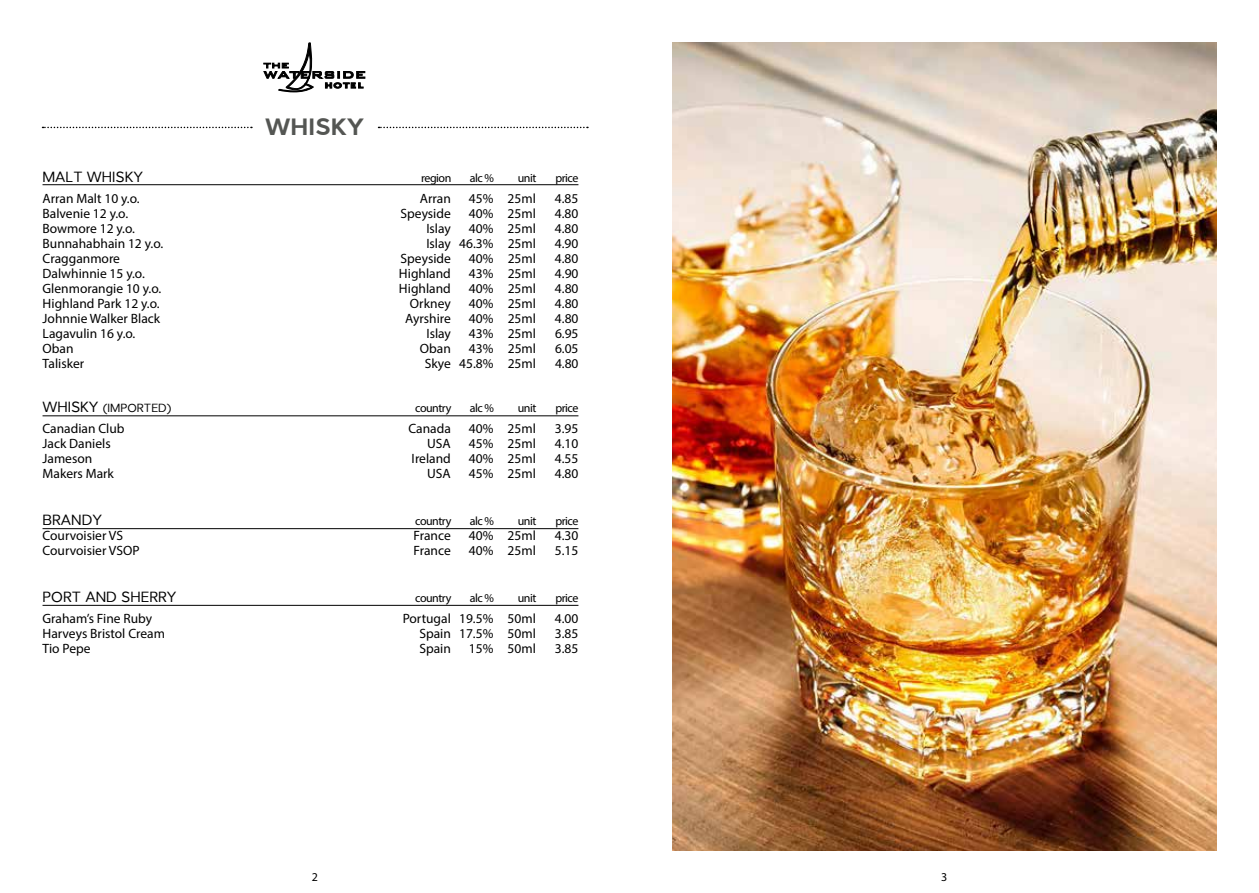
<style>
.page{position:relative;width:1259px;height:893px;background:#fff}
.page>*{position:absolute;margin:0;border:0;box-sizing:border-box;transform-origin:0 0}
.t1{font:700 24px "Larke Neue";color:#545653}
.t2{font:15px "Larke Neue";color:#000}
.t3{font:13.5px "Myriad Pro";color:#000}
.t4{font:12px "Myriad Pro";letter-spacing:-.04em;color:#000}
.t5{font:12px "Larke Neue";color:#000}
.s1{font-size:15px}
</style>
<div class="page">
<svg style="left:264px;top:43px;width:101px;height:49px"></svg>
<svg style="left:43px;top:127px;width:209px;height:1px"></svg>
<svg style="left:378px;top:127px;width:210px;height:1px"></svg>
<hr style="left:43px;top:184px;width:535px;height:1px;background:#000">
<hr style="left:43px;top:415px;width:535px;height:1px;background:#000">
<hr style="left:43px;top:528px;width:535px;height:1px;background:#000">
<hr style="left:43px;top:605px;width:535px;height:1px;background:#000">
<img style="left:672px;top:43px;width:544px;height:807px">
<h1 class="t1" style="left:265px;top:112px;width:101px">WHISKY</h1>
<p class="t2" style="left:43px;top:167px;width:102px">MALT WHISKY</p>
<p class="t4" style="left:421px;top:170px;width:32px">region</p>
<p class="t4" style="left:470px;top:170px;width:26px">alc %</p>
<p class="t4" style="left:518px;top:170px;width:20px">unit</p>
<p class="t4" style="left:555px;top:170px;width:25px">price</p>
<p class="t3" style="left:43px;top:190px;width:99px">Arran Malt 10 y.o.</p>
<p class="t3" style="left:420px;top:190px;width:33px">Arran</p>
<p class="t3" style="left:469px;top:190px;width:69px">45% 25ml</p>
<p class="t3" style="left:555px;top:190px;width:25px">4.85</p>
<p class="t3" style="left:43px;top:205px;width:87px">Balvenie 12 y.o.</p>
<p class="t3" style="left:400px;top:205px;width:52px">Speyside</p>
<p class="t3" style="left:469px;top:205px;width:69px">40% 25ml</p>
<p class="t3" style="left:555px;top:205px;width:25px">4.80</p>
<p class="t3" style="left:43px;top:220px;width:94px">Bowmore 12 y.o.</p>
<p class="t3" style="left:426px;top:220px;width:26px">Islay</p>
<p class="t3" style="left:469px;top:220px;width:69px">40% 25ml</p>
<p class="t3" style="left:555px;top:220px;width:25px">4.80</p>
<p class="t3" style="left:43px;top:235px;width:122px">Bunnahabhain 12 y.o.</p>
<p class="t3" style="left:426px;top:235px;width:111px">Islay 46.3% 25ml</p>
<p class="t3" style="left:555px;top:235px;width:25px">4.90</p>
<p class="t3" style="left:43px;top:250px;width:79px">Cragganmore</p>
<p class="t3" style="left:400px;top:250px;width:52px">Speyside</p>
<p class="t3" style="left:469px;top:250px;width:69px">40% 25ml</p>
<p class="t3" style="left:555px;top:250px;width:25px">4.80</p>
<p class="t3" style="left:43px;top:265px;width:104px">Dalwhinnie 15 y.o.</p>
<p class="t3" style="left:399px;top:265px;width:53px">Highland</p>
<p class="t3" style="left:469px;top:265px;width:69px">43% 25ml</p>
<p class="t3" style="left:555px;top:265px;width:25px">4.90</p>
<p class="t3" style="left:43px;top:280px;width:120px">Glenmorangie 10 y.o.</p>
<p class="t3" style="left:399px;top:280px;width:53px">Highland</p>
<p class="t3" style="left:469px;top:280px;width:69px">40% 25ml</p>
<p class="t3" style="left:555px;top:280px;width:25px">4.80</p>
<p class="t3" style="left:43px;top:295px;width:119px">Highland Park 12 y.o.</p>
<p class="t3" style="left:410px;top:295px;width:42px">Orkney</p>
<p class="t3" style="left:469px;top:295px;width:69px">40% 25ml</p>
<p class="t3" style="left:555px;top:295px;width:25px">4.80</p>
<p class="t3" style="left:43px;top:310px;width:119px">Johnnie Walker Black</p>
<p class="t3" style="left:405px;top:310px;width:47px">Ayrshire</p>
<p class="t3" style="left:469px;top:310px;width:69px">40% 25ml</p>
<p class="t3" style="left:555px;top:310px;width:25px">4.80</p>
<p class="t3" style="left:43px;top:325px;width:94px">Lagavulin 16 y.o.</p>
<p class="t3" style="left:426px;top:325px;width:26px">Islay</p>
<p class="t3" style="left:469px;top:325px;width:69px">43% 25ml</p>
<p class="t3" style="left:555px;top:325px;width:25px">6.95</p>
<p class="t3" style="left:43px;top:340px;width:32px">Oban</p>
<p class="t3" style="left:420px;top:340px;width:32px">Oban</p>
<p class="t3" style="left:469px;top:340px;width:69px">43% 25ml</p>
<p class="t3" style="left:555px;top:340px;width:25px">6.05</p>
<p class="t3" style="left:43px;top:355px;width:43px">Talisker</p>
<p class="t3" style="left:425px;top:355px;width:113px">Skye 45.8% 25ml</p>
<p class="t3" style="left:555px;top:355px;width:25px">4.80</p>
<p class="t5" style="left:43px;top:401px;width:130px"><span class="s1">WHISKY</span> (IMPORTED)</p>
<p class="t4" style="left:415px;top:401px;width:38px">country</p>
<p class="t4" style="left:470px;top:401px;width:26px">alc %</p>
<p class="t4" style="left:518px;top:401px;width:20px">unit</p>
<p class="t4" style="left:555px;top:401px;width:25px">price</p>
<p class="t3" style="left:43px;top:420px;width:84px">Canadian Club</p>
<p class="t3" style="left:408px;top:420px;width:44px">Canada</p>
<p class="t3" style="left:469px;top:420px;width:69px">40% 25ml</p>
<p class="t3" style="left:555px;top:420px;width:25px">3.95</p>
<p class="t3" style="left:43px;top:435px;width:70px">Jack Daniels</p>
<p class="t3" style="left:427px;top:435px;width:25px">USA</p>
<p class="t3" style="left:469px;top:435px;width:69px">45% 25ml</p>
<p class="t3" style="left:555px;top:435px;width:25px">4.10</p>
<p class="t3" style="left:43px;top:450px;width:51px">Jameson</p>
<p class="t3" style="left:412px;top:450px;width:41px">Ireland</p>
<p class="t3" style="left:469px;top:450px;width:69px">40% 25ml</p>
<p class="t3" style="left:555px;top:450px;width:25px">4.55</p>
<p class="t3" style="left:43px;top:465px;width:73px">Makers Mark</p>
<p class="t3" style="left:427px;top:465px;width:25px">USA</p>
<p class="t3" style="left:469px;top:465px;width:69px">45% 25ml</p>
<p class="t3" style="left:555px;top:465px;width:25px">4.80</p>
<p class="t2" style="left:43px;top:511px;width:61px">BRANDY</p>
<p class="t4" style="left:415px;top:514px;width:38px">country</p>
<p class="t4" style="left:470px;top:514px;width:26px">alc %</p>
<p class="t4" style="left:518px;top:514px;width:20px">unit</p>
<p class="t4" style="left:555px;top:514px;width:25px">price</p>
<p class="t3" style="left:43px;top:527px;width:82px">Courvoisier VS</p>
<p class="t3" style="left:413px;top:527px;width:39px">France</p>
<p class="t3" style="left:469px;top:527px;width:69px">40% 25ml</p>
<p class="t3" style="left:555px;top:527px;width:25px">4.30</p>
<p class="t3" style="left:43px;top:542px;width:98px">Courvoisier VSOP</p>
<p class="t3" style="left:413px;top:542px;width:39px">France</p>
<p class="t3" style="left:469px;top:542px;width:69px">40% 25ml</p>
<p class="t3" style="left:555px;top:542px;width:25px">5.15</p>
<p class="t2" style="left:43px;top:588px;width:135px">PORT AND SHERRY</p>
<p class="t4" style="left:415px;top:591px;width:38px">country</p>
<p class="t4" style="left:470px;top:591px;width:26px">alc %</p>
<p class="t4" style="left:518px;top:591px;width:20px">unit</p>
<p class="t4" style="left:555px;top:591px;width:25px">price</p>
<p class="t3" style="left:43px;top:610px;width:111px">Graham’s Fine Ruby</p>
<p class="t3" style="left:403px;top:610px;width:135px">Portugal 19.5% 50ml</p>
<p class="t3" style="left:555px;top:610px;width:25px">4.00</p>
<p class="t3" style="left:43px;top:625px;width:124px">Harveys Bristol Cream</p>
<p class="t3" style="left:419px;top:625px;width:118px">Spain 17.5% 50ml</p>
<p class="t3" style="left:555px;top:625px;width:25px">3.85</p>
<p class="t3" style="left:43px;top:640px;width:50px">Tio Pepe</p>
<p class="t3" style="left:419px;top:640px;width:33px">Spain</p>
<p class="t3" style="left:469px;top:640px;width:69px">15% 50ml</p>
<p class="t3" style="left:555px;top:640px;width:25px">3.85</p>
<p class="t4" style="left:312px;top:869px;width:8px">2</p>
<p class="t4" style="left:941px;top:869px;width:8px">3</p>
</div>
